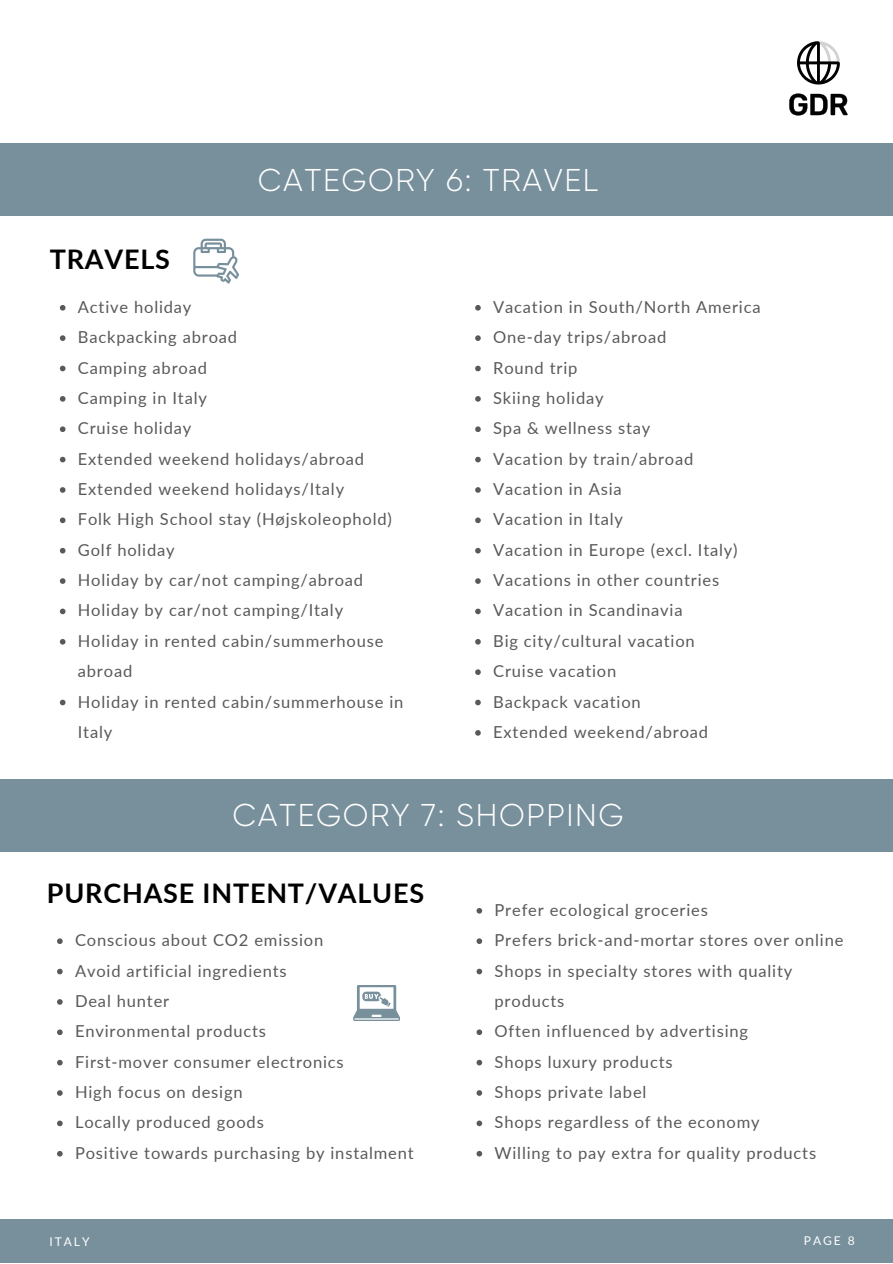
<style>
.page{position:relative;width:893px;height:1264px;background:#fff}
.page>*{position:absolute;margin:0;border:0;box-sizing:border-box;transform-origin:0 0}
.t1{font:300 31.5px "Gilroy";letter-spacing:.05em;color:#fff}
.t2{font:700 27px "Lato";letter-spacing:.03em;color:#000}
.t3{font:16.5px/30.3px "Lato";letter-spacing:.05em;color:#595959}
.t4{font:12px "Lato";letter-spacing:.16em;color:#fff}
</style>
<div class="page">
<svg style="left:60px;top:305px;width:5px;height:5px"></svg>
<svg style="left:60px;top:335px;width:5px;height:6px"></svg>
<svg style="left:60px;top:366px;width:5px;height:5px"></svg>
<svg style="left:60px;top:396px;width:5px;height:5px"></svg>
<svg style="left:60px;top:426px;width:5px;height:6px"></svg>
<svg style="left:60px;top:457px;width:5px;height:5px"></svg>
<svg style="left:60px;top:487px;width:5px;height:6px"></svg>
<svg style="left:60px;top:517px;width:5px;height:6px"></svg>
<svg style="left:60px;top:548px;width:5px;height:5px"></svg>
<svg style="left:60px;top:578px;width:5px;height:6px"></svg>
<svg style="left:60px;top:608px;width:5px;height:6px"></svg>
<svg style="left:60px;top:639px;width:5px;height:5px"></svg>
<svg style="left:60px;top:699px;width:5px;height:6px"></svg>
<svg style="left:475px;top:305px;width:5px;height:5px"></svg>
<svg style="left:475px;top:335px;width:5px;height:6px"></svg>
<svg style="left:475px;top:366px;width:5px;height:5px"></svg>
<svg style="left:475px;top:396px;width:5px;height:5px"></svg>
<svg style="left:475px;top:426px;width:5px;height:6px"></svg>
<svg style="left:475px;top:457px;width:5px;height:5px"></svg>
<svg style="left:475px;top:487px;width:5px;height:6px"></svg>
<svg style="left:475px;top:517px;width:5px;height:6px"></svg>
<svg style="left:475px;top:548px;width:5px;height:5px"></svg>
<svg style="left:475px;top:578px;width:5px;height:6px"></svg>
<svg style="left:475px;top:608px;width:5px;height:6px"></svg>
<svg style="left:475px;top:639px;width:5px;height:5px"></svg>
<svg style="left:475px;top:669px;width:5px;height:6px"></svg>
<svg style="left:475px;top:699px;width:5px;height:6px"></svg>
<svg style="left:475px;top:730px;width:5px;height:5px"></svg>
<div style="left:0;top:1219px;width:892px;height:43px;background:#78909c"></div>
<svg style="left:193px;top:239px;width:46px;height:44px"></svg>
<svg style="left:57px;top:938px;width:6px;height:6px"></svg>
<svg style="left:57px;top:968px;width:6px;height:6px"></svg>
<svg style="left:57px;top:999px;width:6px;height:5px"></svg>
<svg style="left:57px;top:1029px;width:6px;height:6px"></svg>
<svg style="left:57px;top:1059px;width:6px;height:6px"></svg>
<svg style="left:57px;top:1090px;width:6px;height:5px"></svg>
<svg style="left:57px;top:1120px;width:6px;height:6px"></svg>
<svg style="left:57px;top:1151px;width:6px;height:5px"></svg>
<svg style="left:476px;top:908px;width:6px;height:5px"></svg>
<svg style="left:476px;top:938px;width:6px;height:6px"></svg>
<svg style="left:476px;top:968px;width:6px;height:6px"></svg>
<svg style="left:476px;top:1029px;width:6px;height:6px"></svg>
<svg style="left:476px;top:1059px;width:6px;height:6px"></svg>
<svg style="left:476px;top:1090px;width:6px;height:5px"></svg>
<svg style="left:476px;top:1120px;width:6px;height:6px"></svg>
<svg style="left:476px;top:1150px;width:6px;height:6px"></svg>
<svg style="left:353px;top:985px;width:47px;height:36px"></svg>
<svg style="left:789px;top:93px;width:58px;height:22px"></svg>
<svg style="left:797px;top:41px;width:42px;height:43px"></svg>
<div style="left:0;top:144px;width:892px;height:72px;background:#78909c"></div>
<div style="left:0;top:779px;width:892px;height:72px;background:#78909c"></div>
<h2 class="t2" style="left:50px;top:242px;width:122px">TRAVELS</h2>
<h1 class="t1" style="left:258px;top:162px;width:342px">CATEGORY 6: TRAVEL</h1>
<p class="t3" style="left:78px;top:291px;width:327px">Active holiday<br>Backpacking abroad<br>Camping abroad<br>Camping in Italy<br>Cruise holiday<br>Extended weekend holidays/abroad<br>Extended weekend holidays/Italy<br>Folk High School stay (Højskoleophold)<br>Golf holiday<br>Holiday by car/not camping/abroad<br>Holiday by car/not camping/Italy<br>Holiday in rented cabin/summerhouse abroad<br>Holiday in rented cabin/summerhouse in<br>Italy</p>
<p class="t3" style="left:493px;top:291px;width:269px">Vacation in South/North America<br>One-day trips/abroad<br>Round trip<br>Skiing holiday<br>Spa &amp; wellness stay<br>Vacation by train/abroad<br>Vacation in Asia<br>Vacation in Italy<br>Vacation in Europe (excl. Italy)<br>Vacations in other countries<br>Vacation in Scandinavia<br>Big city/cultural vacation<br>Cruise vacation<br>Backpack vacation<br>Extended weekend/abroad</p>
<h1 class="t1" style="left:232px;top:797px;width:392px">CATEGORY 7: SHOPPING</h1>
<h2 class="t2" style="left:47px;top:875px;width:379px">PURCHASE INTENT/VALUES</h2>
<p class="t3" style="left:75px;top:924px;width:340px">Conscious about CO2 emission<br>Avoid artificial ingredients<br>Deal hunter<br>Environmental products<br>First-mover consumer electronics<br>High focus on design<br>Locally produced goods<br>Positive towards purchasing by instalment</p>
<p class="t3" style="left:494px;top:894px;width:350px">Prefer ecological groceries<br>Prefers brick-and-mortar stores over online<br>Shops in specialty stores with quality products<br>Often influenced by advertising<br>Shops luxury products<br>Shops private label<br>Shops regardless of the economy<br>Willing to pay extra for quality products</p>
<p class="t4" style="left:49px;top:1234px;width:42px">ITALY</p>
<p class="t4" style="left:803px;top:1233px;width:52px">PAGE 8</p>
</div>
